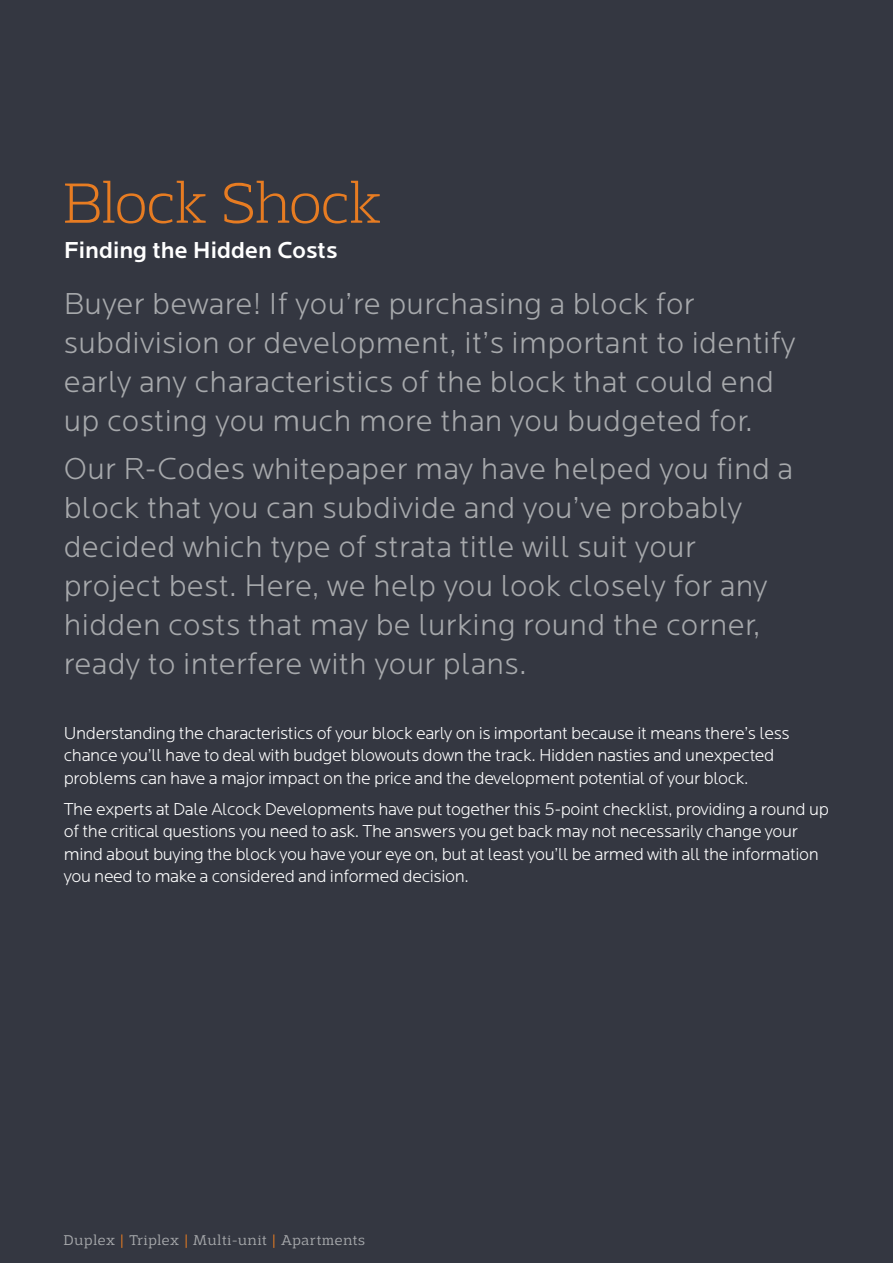
<style>
.page{position:relative;width:893px;height:1263px;background:#343741}
.page>*{position:absolute;margin:0;border:0;box-sizing:border-box;transform-origin:0 0}
.t1{font:200 60px "Adria Slab";color:#e77c22}
.t2{font:300 31.5px/39px "Locator";letter-spacing:.01em;color:#a7a9ac}
.t3{font:500 24px "Locator";color:#fff}
.t4{font:300 18px/22.5px "Locator";letter-spacing:-.02em;color:#fff}
.t5{font:300 15px "Adria Slab";letter-spacing:.055em;color:#a7a9ac}
.s1{color:#e77c22}
</style>
<div class="page">
<h1 class="t1" style="left:64px;top:169px;width:319px">Block Shock</h1>
<h3 class="t3" style="left:64px;top:236px;width:275px">Finding the Hidden Costs</h3>
<h2 class="t2" style="left:64px;top:284px;width:733px">Buyer beware! If you’re purchasing a block for subdivision or development, it’s important to identify early any characteristics of the block that could end up costing you much more than you budgeted for.</h2>
<p class="t2" style="left:64px;top:449px;width:731px">Our R-Codes whitepaper may have helped you find a block that you can subdivide and you’ve probably decided which type of strata title will suit your project best. Here, we help you look closely for any hidden costs that may be lurking round the corner, ready to interfere with your plans.</p>
<p class="t4" style="left:64px;top:721px;width:727px">Understanding the characteristics of your block early on is important because it means there’s less chance you’ll have to deal with budget blowouts down the track. Hidden nasties and unexpected problems can have a major impact on the price and the development potential of your block.</p>
<p class="t4" style="left:64px;top:797px;width:767px">The experts at Dale Alcock Developments have put together this 5-point checklist, providing a round up of the critical questions you need to ask. The answers you get back may not necessarily change your mind about buying the block you have your eye on, but at least you’ll be armed with all the information you need to make a considered and informed decision.</p>
<p class="t5" style="left:64px;top:1232px;width:303px">Duplex <span class="s1">|</span> Triplex <span class="s1">|</span> Multi-unit <span class="s1">|</span> Apartments</p>
</div>
